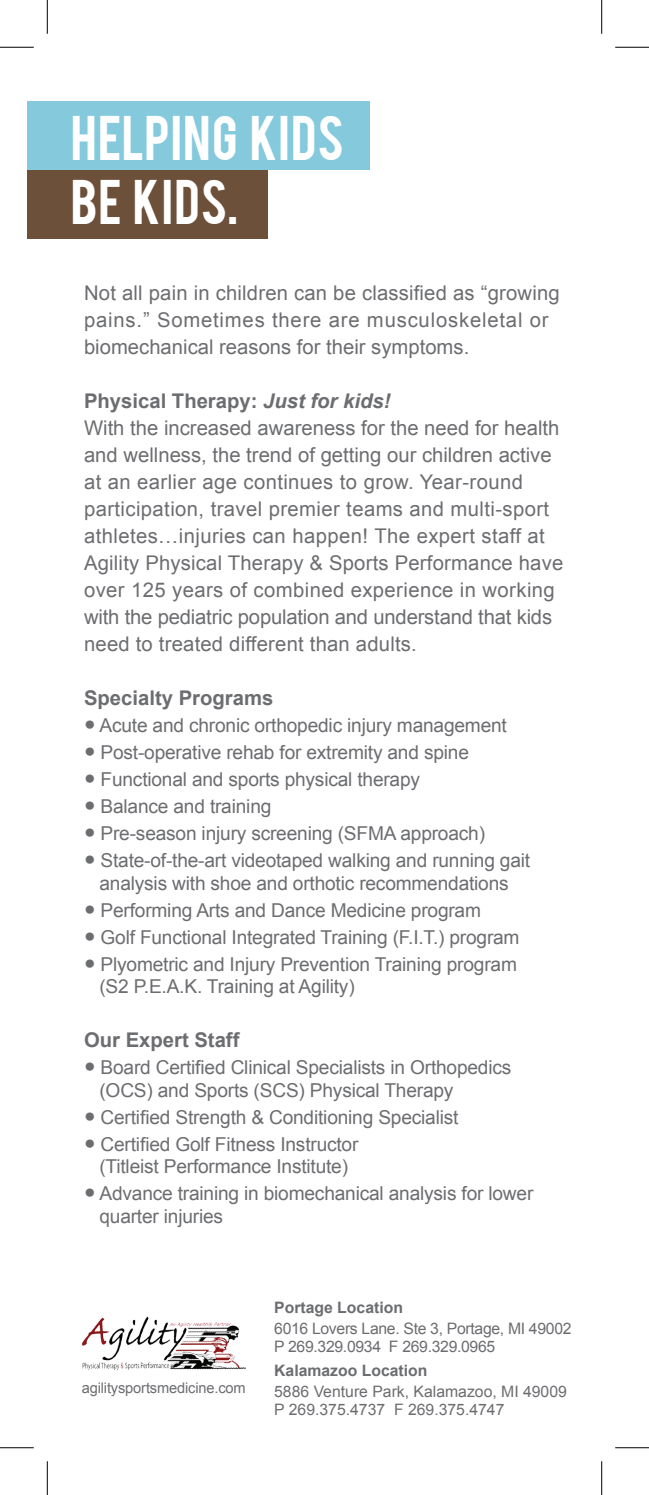
<style>
.page{position:relative;width:649px;height:1495px;background:#fff}
.page>*{position:absolute;margin:0;border:0;box-sizing:border-box;transform-origin:0 0}
.t1{font:49.5px/64.4px "Bebas";letter-spacing:.02em;color:#fff}
.t2{font:20.25px/27px "Arial";letter-spacing:.01em;color:#6c6d70}
.t3{font:700 20.25px "Arial";color:#6c6d70}
.t4{font:19.12px/22.5px "Arial";letter-spacing:-.01em;color:#6c6d70}
.t5{font:15.75px/18px "Arial";letter-spacing:-.02em;color:#6c6d70}
.t6{font:15.75px/18px "Arial";color:#6c6d70}
.t7{font:700 15.75px "Arial";color:#6c6d70}
.t8{font:14.62px "Arial";letter-spacing:-.01em;color:#6c6d70}
.s1{font-weight:700}
.s2{font-weight:700;font-style:italic}
</style>
<div class="page">
<div style="left:27px;top:102px;width:342px;height:68px;background:#84c9dc"></div>
<div style="left:27px;top:170px;width:240px;height:68px;background:#6d503a"></div>
<img style="left:82px;top:1316px;width:164px;height:55px">
<hr style="left:0;top:47px;width:34px;height:1px;background:#000">
<hr style="left:615px;top:47px;width:33px;height:1px;background:#000">
<hr style="left:0;top:1447px;width:34px;height:1px;background:#000">
<hr style="left:615px;top:1447px;width:33px;height:1px;background:#000">
<hr style="left:47px;top:0;width:1px;height:34px;background:#000">
<hr style="left:47px;top:1461px;width:1px;height:34px;background:#000">
<hr style="left:601px;top:0;width:1px;height:34px;background:#000">
<hr style="left:601px;top:1461px;width:1px;height:34px;background:#000">
<h1 class="t1" style="left:71px;top:102px;width:274px">HELPING KIDS<br>BE KIDS.</h1>
<p class="t2" style="left:84px;top:280px;width:477px">Not all pain in children can be classified as “growing pains.” Sometimes there are musculoskeletal or biomechanical reasons for their symptoms.</p>
<p class="t2" style="left:84px;top:388px;width:480px"><span class="s1">Physical Therapy:</span> <span class="s2">Just for kids!<br></span>With the increased awareness for the need for health and wellness, the trend of getting our children active at an earlier age continues to grow. Year-round participation, travel premier teams and multi-sport athletes…injuries can happen! The expert staff at Agility Physical Therapy &amp; Sports Performance have over 125 years of combined experience in working with the pediatric population and understand that kids need to treated different than adults.</p>
<p class="t3" style="left:84px;top:684px;width:191px">Specialty Programs</p>
<p class="t4" style="left:84px;top:714px;width:424px">● Acute and chronic orthopedic injury management</p>
<p class="t4" style="left:84px;top:741px;width:386px">● Post-operative rehab for extremity and spine</p>
<p class="t4" style="left:84px;top:768px;width:337px">● Functional and sports physical therapy</p>
<p class="t4" style="left:84px;top:795px;width:189px">● Balance and training</p>
<p class="t4" style="left:84px;top:822px;width:402px">● Pre-season injury screening (SFMA approach)</p>
<p class="t4" style="left:84px;top:849px;width:447px;text-align:center">● State-of-the-art videotaped walking and running gait analysis with shoe and orthotic recommendations</p>
<p class="t4" style="left:84px;top:899px;width:398px">● Performing Arts and Dance Medicine program</p>
<p class="t4" style="left:84px;top:926px;width:437px">● Golf Functional Integrated Training (F.I.T.) program</p>
<p class="t4" style="left:99px;top:953px;width:419px;text-indent:-15px">● Plyometric and Injury Prevention Training program (S2 P.E.A.K. Training at Agility)</p>
<p class="t3" style="left:84px;top:1027px;width:157px">Our Expert Staff</p>
<p class="t4" style="left:99px;top:1056px;width:413px;text-indent:-15px">● Board Certified Clinical Specialists in Orthopedics (OCS) and Sports (SCS) Physical Therapy</p>
<p class="t4" style="left:84px;top:1106px;width:376px">● Certified Strength &amp; Conditioning Specialist</p>
<p class="t4" style="left:84px;top:1133px;width:276px;text-align:center">● Certified Golf Fitness Instructor (Titleist Performance Institute)</p>
<p class="t4" style="left:99px;top:1182px;width:435px;text-indent:-15px">● Advance training in biomechanical analysis for lower quarter injuries</p>
<p class="t8" style="left:82px;top:1378px;width:165px">agilitysportsmedicine.com</p>
<p class="t7" style="left:274px;top:1297px;width:130px">Portage Location</p>
<p class="t5" style="left:274px;top:1319px;width:299px">6016 Lovers Lane. Ste 3, Portage, MI 49002<br>P 269.329.0934 F 269.329.0965</p>
<p class="t7" style="left:274px;top:1360px;width:155px">Kalamazoo Location</p>
<p class="t6" style="left:274px;top:1382px;width:294px">5886 Venture Park, Kalamazoo, MI 49009<br>P 269.375.4737 F 269.375.4747</p>
</div>
